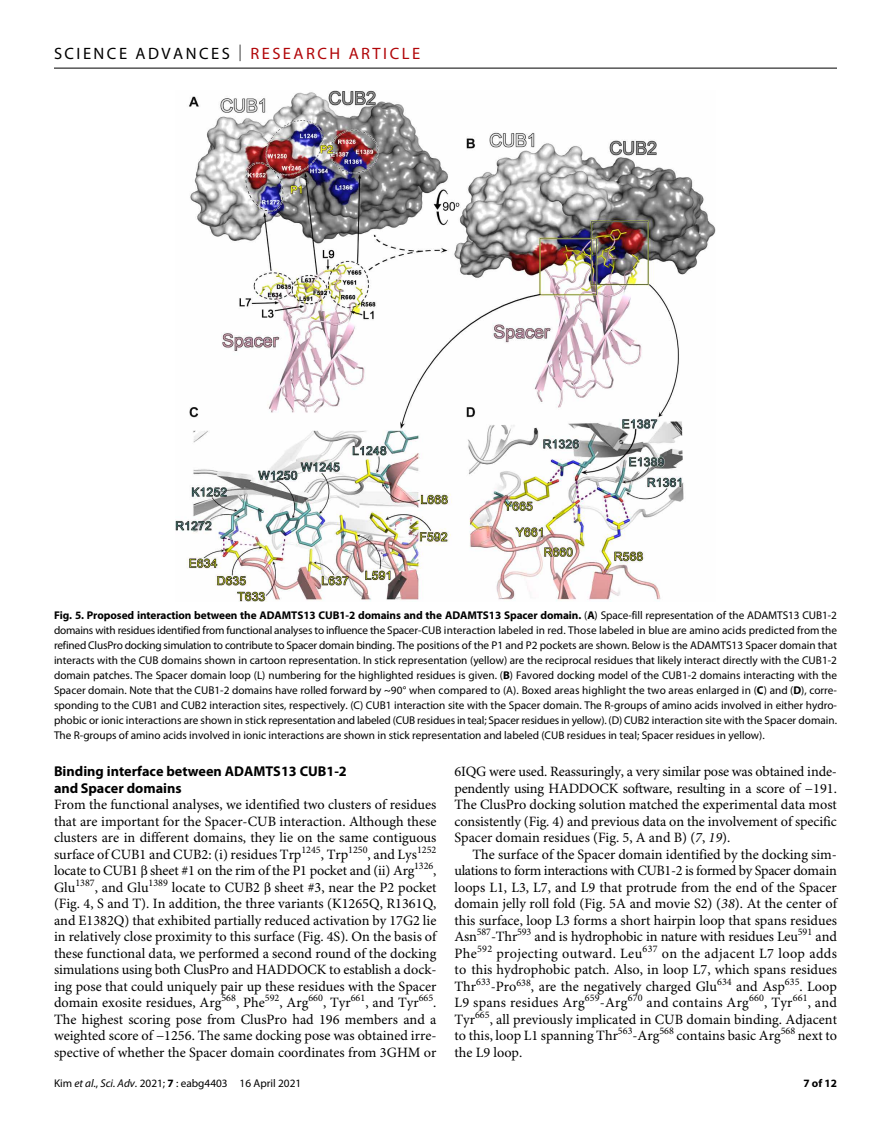
<style>
.page{position:relative;width:891px;height:1134px;background:#fff}
.page>*{position:absolute;margin:0;border:0;box-sizing:border-box;transform-origin:0 0}
.t1{font:16.5px "Myriad Pro";letter-spacing:.15em;color:#000}
.t2{font:14.25px/16.5px "Minion Pro";color:#000;text-align:justify}
.t3{font:700 14.25px/16.5px "Myriad Pro";color:#000}
.t4{font:11.25px/15px "Myriad Pro";color:#000;text-align:justify}
.t5{font:700 11.25px "Myriad Pro";color:#000}
.s1{font-weight:300}
.s2{color:#b10508}
.s3{font-weight:700}
.s4{font-style:italic}
</style>
<div class="page">
<hr style="left:54px;top:68px;width:783px;height:1px;background:#000">
<img style="left:176px;top:90px;width:540px;height:511px">
<p class="t1" style="left:54px;top:40px;width:368px">SCIENCE ADVANCES <span class="s1">|</span> <span class="s2">RESEARCH ARTICLE</span></p>
<p class="t4" style="left:54px;top:608px;width:785px"><span class="s3">Fig. 5. Proposed interaction between the ADAMTS13 CUB1-2 domains and the ADAMTS13 Spacer domain.</span> (<span class="s3">A</span>) Space-fill representation of the ADAMTS13 CUB1-2 domains with residues identified from functional analyses to influence the Spacer-CUB interaction labeled in red. Those labeled in blue are amino acids predicted from the refined ClusPro docking simulation to contribute to Spacer domain binding. The positions of the P1 and P2 pockets are shown. Below is the ADAMTS13 Spacer domain that interacts with the CUB domains shown in cartoon representation. In stick representation (yellow) are the reciprocal residues that likely interact directly with the CUB1-2 domain patches. The Spacer domain loop (L) numbering for the highlighted residues is given. (<span class="s3">B</span>) Favored docking model of the CUB1-2 domains interacting with the Spacer domain. Note that the CUB1-2 domains have rolled forward by ~90° when compared to (A). Boxed areas highlight the two areas enlarged in (<span class="s3">C</span>) and (<span class="s3">D</span>), corre&shy;sponding to the CUB1 and CUB2 interaction sites, respectively. (C) CUB1 interaction site with the Spacer domain. The R-groups of amino acids involved in either hydro&shy;phobic or ionic interactions are shown in stick representation and labeled (CUB residues in teal; Spacer residues in yellow). (D) CUB2 interaction site with the Spacer domain.<br>The R-groups of amino acids involved in ionic interactions are shown in stick representation and labeled (CUB residues in teal; Spacer residues in yellow).</p>
<p class="t3" style="left:54px;top:762px;width:294px">Binding interface between ADAMTS13 CUB1-2 and Spacer domains</p>
<p class="t2" style="left:54px;top:798px;width:384px">From the functional analyses, we identified two clusters of residues that are important for the Spacer-CUB interaction. Although these clusters are in different domains, they lie on the same contiguous surface of CUB1 and CUB2: (i) residues Trp<sup>1245</sup>, Trp<sup>1250</sup>, and Lys<sup>1252 </sup>locate to CUB1 sheet #1 on the rim of the P1 pocket and (ii) Arg<sup>1326</sup>, Glu<sup>1387</sup>, and Glu<sup>1389</sup> locate to CUB2 sheet #3, near the P2 pocket (Fig. 4, S and T). In addition, the three variants (K1265Q, R1361Q, and E1382Q) that exhibited partially reduced activation by 17G2 lie in relatively close proximity to this surface (Fig. 4S). On the basis of these functional data, we performed a second round of the docking simulations using both ClusPro and HADDOCK to establish a dock&shy;ing pose that could uniquely pair up these residues with the Spacer domain exosite residues, Arg<sup>568</sup>, Phe<sup>592</sup>, Arg<sup>660</sup>, Tyr<sup>661</sup>, and Tyr<sup>665</sup>.<br>The highest scoring pose from ClusPro had 196 members and a weighted score of −1256. The same docking pose was obtained irre&shy;spective of whether the Spacer domain coordinates from 3GHM or</p>
<p class="t4" style="left:54px;top:1076px;width:249px">Kim <span class="s4">et al</span>., <span class="s4">Sci. Adv.</span> 2021; <span class="s3">7</span> : eabg4403 16 April 2021</p>
<p class="t2" style="left:454px;top:765px;width:384px">6IQG were used. Reassuringly, a very similar pose was obtained inde&shy;pendently using HADDOCK software, resulting in a score of −191.<br>The ClusPro docking solution matched the experimental data most consistently (Fig. 4) and previous data on the involvement of specific Spacer domain residues (Fig. 5, A and B) (<span class="s4">7</span>, <span class="s4">19</span>).</p>
<p class="t2" style="left:454px;top:848px;width:384px;text-indent:18px">The surface of the Spacer domain identified by the docking sim&shy;ulations to form interactions with CUB1-2 is formed by Spacer domain loops L1, L3, L7, and L9 that protrude from the end of the Spacer domain jelly roll fold (Fig. 5A and movie S2) (<span class="s4">38</span>). At the center of this surface, loop L3 forms a short hairpin loop that spans residues Asn<sup>587</sup>-Thr<sup>593</sup> and is hydrophobic in nature with residues Leu<sup>591</sup> and Phe<sup>592</sup> projecting outward. Leu<sup>637</sup> on the adjacent L7 loop adds to this hydrophobic patch. Also, in loop L7, which spans residues Thr<sup>633</sup>-Pro<sup>638</sup>, are the negatively charged Glu<sup>634</sup> and Asp<sup>635</sup>. Loop L9 spans residues Arg<sup>659</sup>-Arg<sup>670</sup> and contains Arg<sup>660</sup>, Tyr<sup>661</sup>, and Tyr<sup>665</sup>, all previously implicated in CUB domain binding. Adjacent to this, loop L1 spanning Thr<sup>563</sup>-Arg<sup>568</sup> contains basic Arg<sup>568</sup> next to the L9 loop.</p>
<p class="t5" style="left:803px;top:1074px;width:35px">7 of 12</p>
</div>
